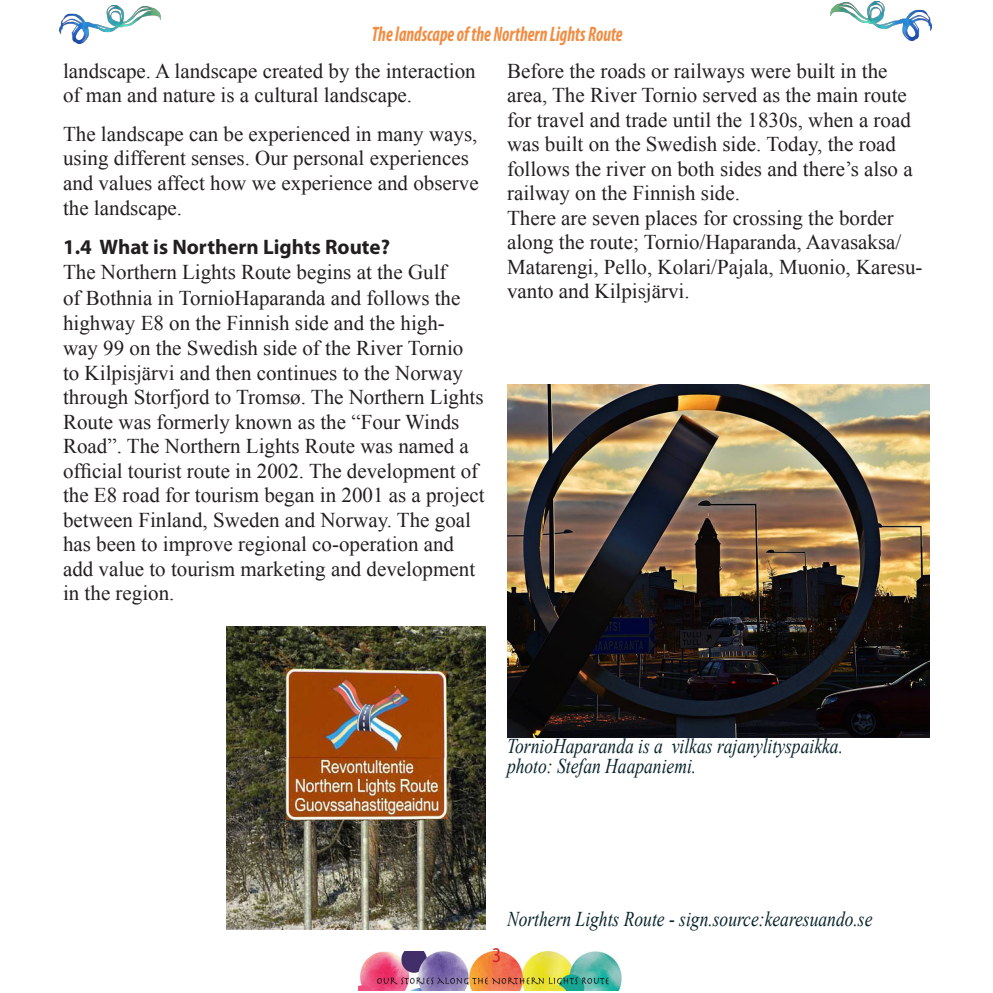
<style>
.page{position:relative;width:993px;height:993px;background:#fff}
.page>*{position:absolute;margin:0;border:0;box-sizing:border-box;transform-origin:0 0}
.Body_2{font:21px/24.7px "Times New Roman";color:#231f20}
.t1{font:italic 21px "Times New Roman";color:#07232a;scale:.83 1}
.t2{font:italic 700 condensed 21px "Myriad Pro";color:#f28c41;scale:.83 1}
.t3{font:21px "Myriad Pro";color:#d1232a;scale:.83 1}
.s1{font-family:"Myriad Pro";font-weight:700}
</style>
<div class="page">
<img style="left:359px;top:951px;width:263px;height:38px">
<img style="left:59px;top:5px;width:101px;height:38px">
<img style="left:830px;top:2px;width:101px;height:38px">
<img style="left:227px;top:626px;width:259px;height:303px">
<img style="left:507px;top:384px;width:422px;height:353px">
<p class="t2" style="left:372px;top:21px;width:303px">The landscape of the Northern Lights Route</p>
<p class="Body_2" style="left:63px;top:58px;width:414px">landscape. A landscape created by the interaction of man and nature is a cultural landscape.</p>
<p class="Body_2" style="left:63px;top:121px;width:417px">The landscape can be experienced in many ways, using different senses. Our personal experiences and values affect how we experience and observe the landscape.</p>
<p class="Body_2" style="left:63px;top:234px;width:423px"><span class="s1">1.4 What is Northern Lights Route?<br></span>The Northern Lights Route begins at the Gulf<br>of Bothnia in TornioHaparanda and follows the highway E8 on the Finnish side and the high&shy;way 99 on the Swedish side of the River Tornio to Kilpisjärvi and then continues to the Norway through Storfjord to Tromsø. The Northern Lights Route was formerly known as the “Four Winds Road”. The Northern Lights Route was named a official tourist route in 2002. The development of the E8 road for tourism began in 2001 as a project between Finland, Sweden and Norway. The goal has been to improve regional co-operation and add value to tourism marketing and development in the region.</p>
<p class="Body_2" style="left:507px;top:58px;width:417px">Before the roads or railways were built in the area, The River Tornio served as the main route for travel and trade until the 1830s, when a road was built on the Swedish side. Today, the road follows the river on both sides and there’s also a railway on the Finnish side.<br>There are seven places for crossing the border along the route; Tornio/Haparanda, Aavasaksa/ Matarengi, Pello, Kolari/Pajala, Muonio, Karesu&shy;vanto and Kilpisjärvi.</p>
<p class="t1" style="left:507px;top:731px;width:406px">TornioHaparanda is a vilkas rajanylityspaikka.</p>
<p class="t1" style="left:507px;top:750px;width:229px">photo: Stefan Haapaniemi.</p>
<p class="t1" style="left:507px;top:904px;width:441px">Northern Lights Route - sign.source:kearesuando.se</p>
<p class="t3" style="left:492px;top:942px;width:12px">3</p>
</div>
